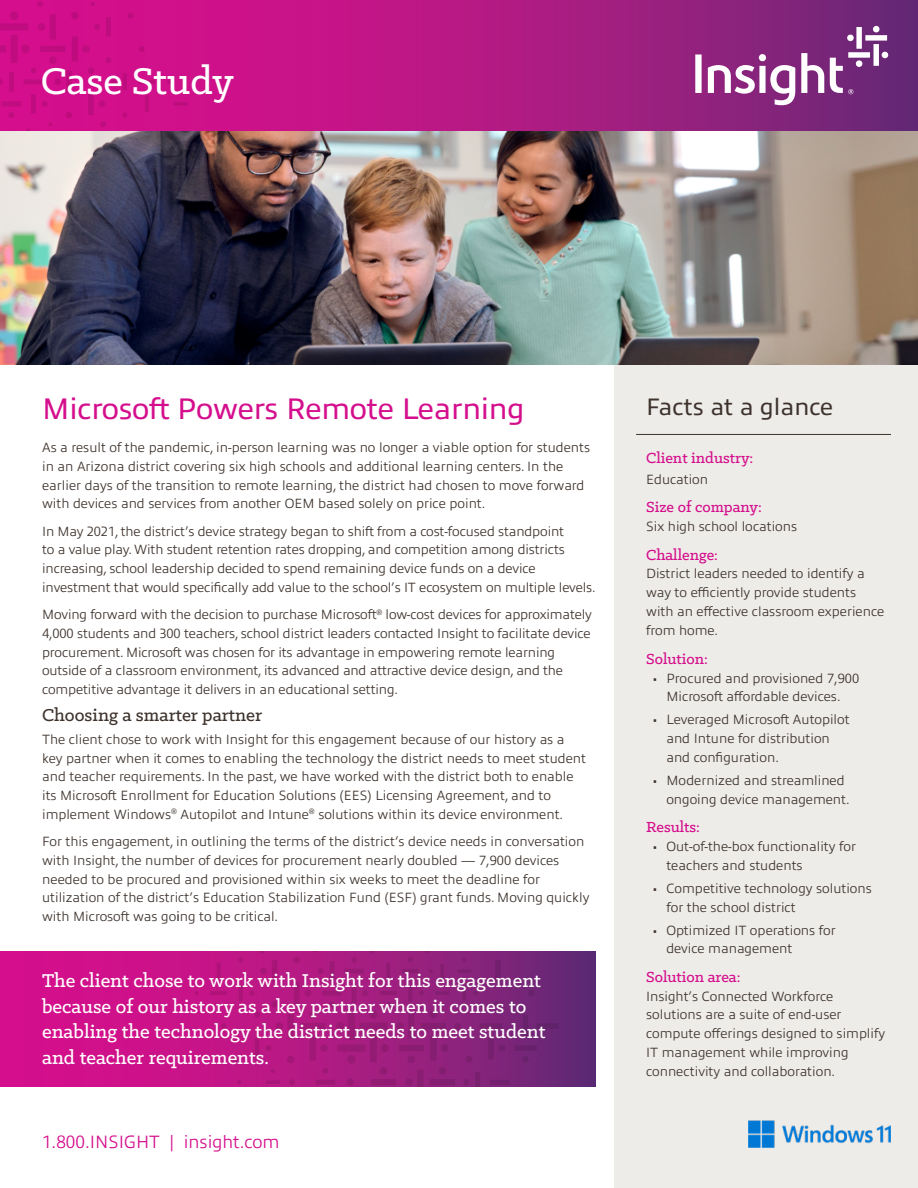
<style>
.page{position:relative;width:918px;height:1188px;background:#fff}
.page>*{position:absolute;margin:0;border:0;box-sizing:border-box;transform-origin:0 0}
.t1{font:500 42px "Klinic Slab";color:#fff}
.t2{font:30px "Allumi Pro";letter-spacing:-.01em;color:#d40e8c}
.t3{font:24px "Allumi Pro";color:#3e332d}
.t4{font:500 21px/25.5px "Klinic Slab";color:#fff}
.t5{font:500 19.5px "Klinic Slab";color:#3e332d}
.t6{font:300 18px "Allumi Pro";color:#d40e8c}
.t7{font:500 16.5px "Klinic Slab";color:#d40e8c}
.t8{font:300 13.5px/18.8px "Allumi Pro";color:#3e332d}
</style>
<div class="page">
<div style="left:615px;top:322px;width:303px;height:866px;background:#eeece9"></div>
<img style="left:0;top:130px;width:918px;height:234px">
<svg style="left:0;top:952px;width:595px;height:135px;background:#bf1387"></svg>
<svg style="left:187px;top:0;width:731px;height:130px;background:#ac1a82"></svg>
<svg style="left:0;top:0;width:187px;height:130px;background:#d00e8a"></svg>
<svg style="left:195px;top:952px;width:364px;height:135px;background:#9d1d7e"></svg>
<hr style="left:636px;top:434px;width:255px;height:1px;background:#3e332d">
<svg style="left:695px;top:26px;width:193px;height:79px"></svg>
<img style="left:748px;top:1120px;width:143px;height:28px">
<h1 class="t1" style="left:41px;top:54px;width:195px">Case Study</h1>
<h2 class="t2" style="left:42px;top:387px;width:484px">Microsoft Powers Remote Learning</h2>
<p class="t8" style="left:42px;top:437px;width:550px">As a result of the pandemic, in-person learning was no longer a viable option for students in an Arizona district covering six high schools and additional learning centers. In the earlier days of the transition to remote learning, the district had chosen to move forward with devices and services from another OEM based solely on price point.</p>
<p class="t8" style="left:42px;top:521px;width:555px">In May 2021, the district’s device strategy began to shift from a cost-focused standpoint<br>to a value play. With student retention rates dropping, and competition among districts increasing, school leadership decided to spend remaining device funds on a device investment that would specifically add value to the school’s IT ecosystem on multiple levels.</p>
<p class="t8" style="left:42px;top:604px;width:551px">Moving forward with the decision to purchase Microsoft<sup>®</sup> low-cost devices for approximately 4,000 students and 300 teachers, school district leaders contacted Insight to facilitate device procurement. Microsoft was chosen for its advantage in empowering remote learning outside of a classroom environment, its advanced and attractive device design, and the competitive advantage it delivers in an educational setting.</p>
<h3 class="t5" style="left:42px;top:702px;width:222px">Choosing a smarter partner</h3>
<p class="t8" style="left:42px;top:729px;width:546px">The client chose to work with Insight for this engagement because of our history as a key partner when it comes to enabling the technology the district needs to meet student and teacher requirements. In the past, we have worked with the district both to enable its Microsoft Enrollment for Education Solutions (EES) Licensing Agreement, and to implement Windows<sup>®</sup> Autopilot and Intune<sup>®</sup> solutions within its device environment.</p>
<p class="t8" style="left:42px;top:831px;width:549px">For this engagement, in outlining the terms of the district’s device needs in conversation with Insight, the number of devices for procurement nearly doubled — 7,900 devices needed to be procured and provisioned within six weeks to meet the deadline for utilization of the district’s Education Stabilization Fund (ESF) grant funds. Moving quickly with Microsoft was going to be critical.</p>
<h3 class="t4" style="left:42px;top:967px;width:505px">The client chose to work with Insight for this engagement because of our history as a key partner when it comes to enabling the technology the district needs to meet student and teacher requirements.</h3>
<h3 class="t6" style="left:42px;top:1128px;width:239px">1.800.INSIGHT | insight.com</h3>
<h3 class="t3" style="left:646px;top:389px;width:189px">Facts at a glance</h3>
<p class="t7" style="left:646px;top:447px;width:109px">Client industry:</p>
<p class="t8" style="left:646px;top:469px;width:64px">Education</p>
<p class="t7" style="left:646px;top:497px;width:117px">Size of company:</p>
<p class="t8" style="left:646px;top:516px;width:153px">Six high school locations</p>
<p class="t7" style="left:646px;top:544px;width:73px">Challenge:</p>
<p class="t8" style="left:646px;top:563px;width:240px">District leaders needed to identify a way to efficiently provide students with an effective classroom experience from home.</p>
<p class="t7" style="left:646px;top:648px;width:63px">Solution:</p>
<p class="t8" style="left:653px;top:668px;width:208px;text-align:center">• Procured and provisioned 7,900<br>Microsoft affordable devices.</p>
<p class="t8" style="left:666px;top:709px;width:185px;text-indent:-14px">• Leveraged Microsoft Autopilot and Intune for distribution and configuration.</p>
<p class="t8" style="left:666px;top:770px;width:185px;text-indent:-14px">• Modernized and streamlined ongoing device management.</p>
<p class="t7" style="left:646px;top:816px;width:55px">Results:</p>
<p class="t8" style="left:666px;top:836px;width:191px;text-indent:-14px">• Out-of-the-box functionality for teachers and students</p>
<p class="t8" style="left:666px;top:878px;width:207px;text-indent:-14px">• Competitive technology solutions for the school district</p>
<p class="t8" style="left:666px;top:920px;width:171px;text-indent:-14px">• Optimized IT operations for device management</p>
<p class="t7" style="left:646px;top:966px;width:96px">Solution area:</p>
<p class="t8" style="left:646px;top:986px;width:240px">Insight’s Connected Workforce solutions are a suite of end-user compute offerings designed to simplify IT management while improving connectivity and collaboration.</p>
</div>
